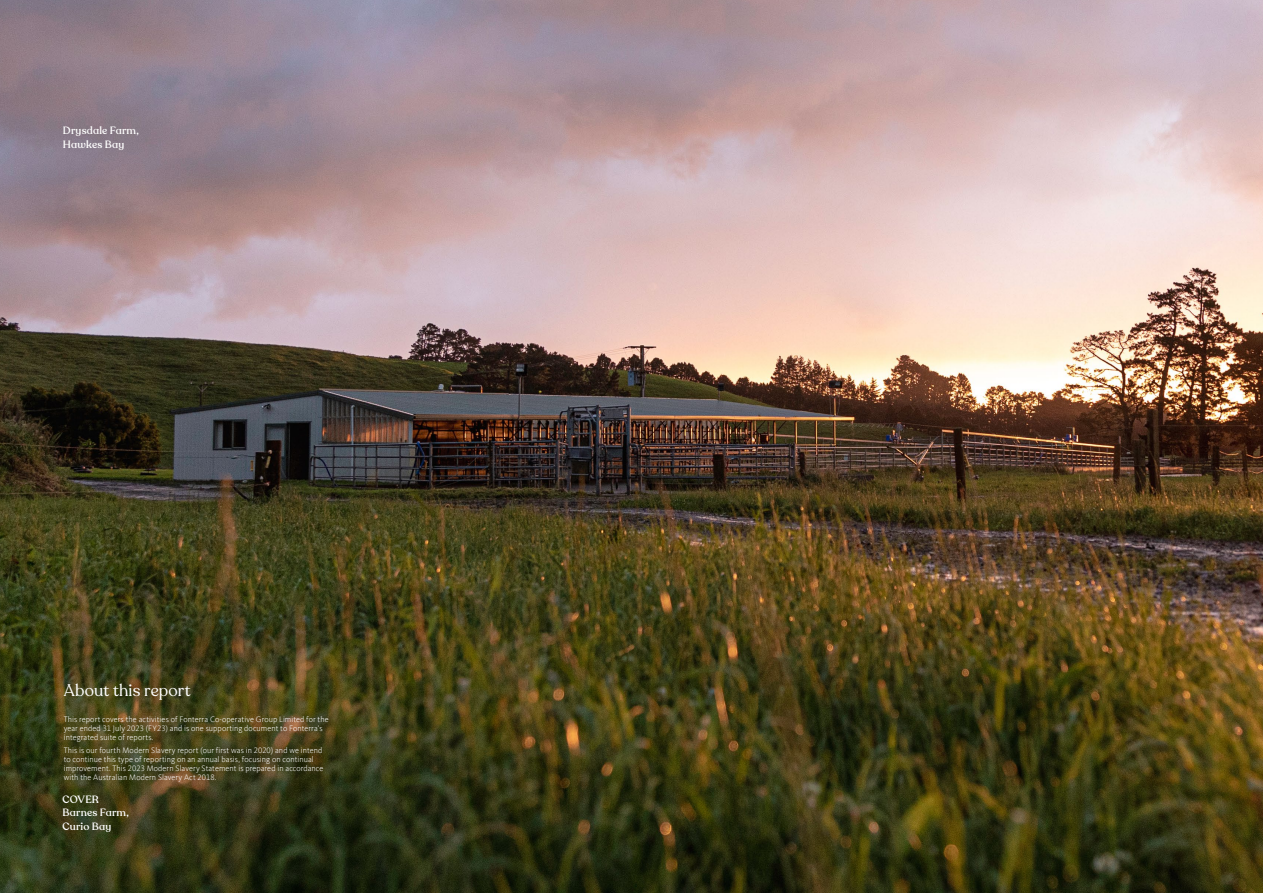
<style>
.page{position:relative;width:1263px;height:893px;background:#fff}
.page>*{position:absolute;margin:0;border:0;box-sizing:border-box;transform-origin:0 0}
.t1{font:16.65px "Recoleta Alt";letter-spacing:.005em;color:#fff}
.t2{font:500 10.5px/13.5px "Recoleta Alt";letter-spacing:.02em;color:#fff}
.t3{font:300 8.25px/9px "Kievit Offc Pro";letter-spacing:.005em;color:#fff}
</style>
<div class="page">
<img style="left:0;top:0;width:1263px;height:893px">
<p class="t2" style="left:63px;top:124px;width:77px">Drysdale Farm,<br>Hawkes Bay</p>
<h1 class="t1" style="left:64px;top:680px;width:128px">About this report</h1>
<p class="t3" style="left:64px;top:714px;width:266px">This report covers the activities of Fonterra Co-operative Group Limited for the year ended 31 July 2023 (FY23) and is one supporting document to Fonterra’s integrated suite of reports.</p>
<p class="t3" style="left:64px;top:746px;width:261px">This is our fourth Modern Slavery report (our first was in 2020) and we intend to continue this type of reporting on an annual basis, focusing on continual improvement. This 2023 Modern Slavery Statement is prepared in accordance with the Australian Modern Slavery Act 2018.</p>
<p class="t2" style="left:63px;top:792px;width:68px">COVER<br>Barnes Farm,<br>Curio Bay</p>
</div>
